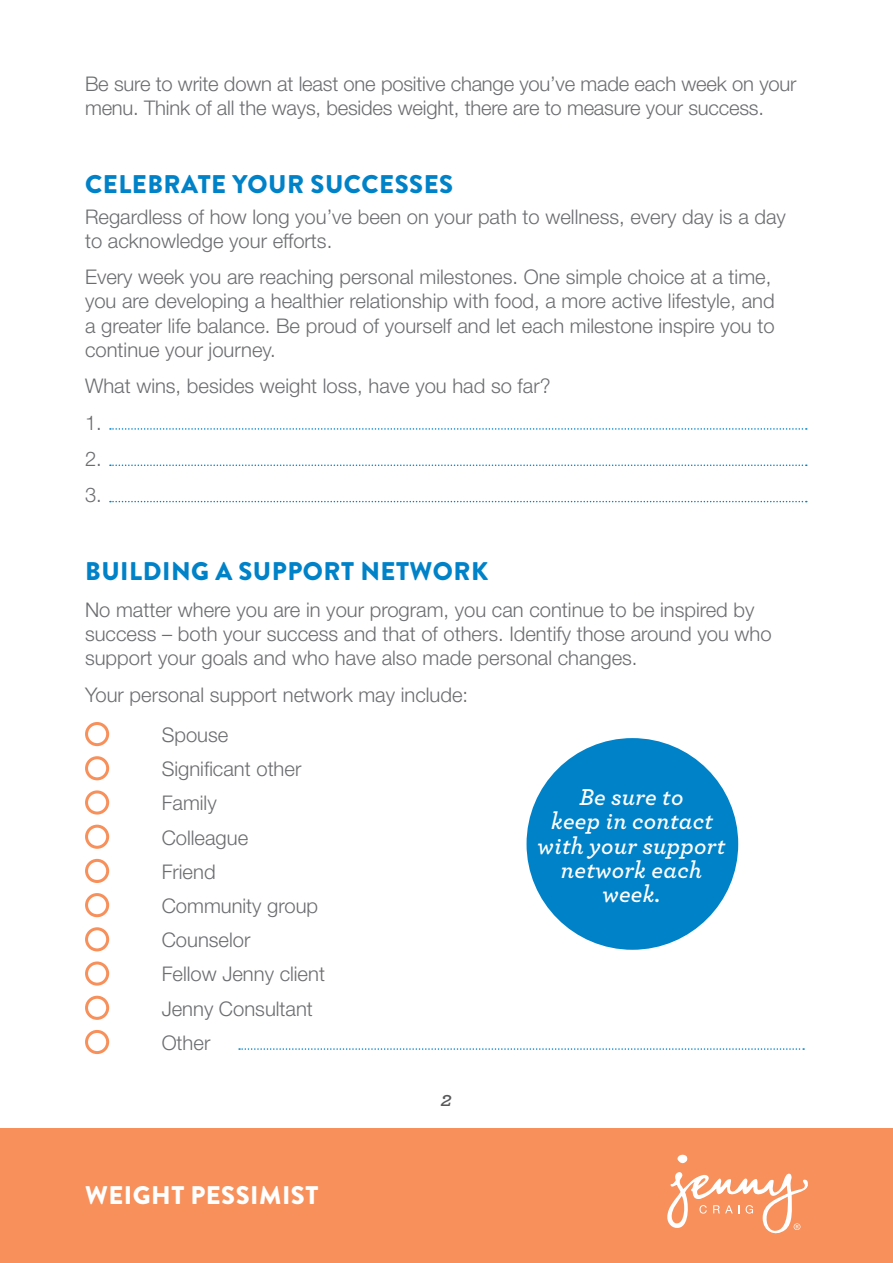
<style>
.page{position:relative;width:893px;height:1263px;background:#fff}
.page>*{position:absolute;margin:0;border:0;box-sizing:border-box;transform-origin:0 0}
.t1{font:900 25.5px "Brandon Grotesque";letter-spacing:.02em;color:#0082c8}
.t2{font:900 25.5px "Brandon Grotesque";letter-spacing:.02em;color:#fff}
.t3{font:italic 600 24.15px/24.2px "Archer";letter-spacing:.01em;color:#fff;text-align:center}
.t4{font:italic 600 21.3px "Archer";color:#57585a}
.t5{font:300 20.25px/34.2px "Helvetica Neue LT Std";color:#6c6d70}
</style>
<div class="page">
<div style="left:0;top:1129px;width:893px;height:134px;background:#f7905b"></div>
<svg style="left:667px;top:1155px;width:141px;height:78px"></svg>
<svg style="left:110px;top:428px;width:697px;height:2px"></svg>
<svg style="left:110px;top:464px;width:697px;height:2px"></svg>
<svg style="left:110px;top:501px;width:697px;height:1px"></svg>
<div style="left:85px;top:722px;width:24px;height:24px;border:3px solid #f7905b;border-radius:50%"></div>
<div style="left:85px;top:756px;width:24px;height:24px;border:3px solid #f7905b;border-radius:50%"></div>
<div style="left:85px;top:790px;width:24px;height:24px;border:3px solid #f7905b;border-radius:50%"></div>
<div style="left:85px;top:825px;width:24px;height:24px;border:3px solid #f7905b;border-radius:50%"></div>
<div style="left:85px;top:859px;width:24px;height:24px;border:3px solid #f7905b;border-radius:50%"></div>
<div style="left:85px;top:893px;width:24px;height:24px;border:3px solid #f7905b;border-radius:50%"></div>
<div style="left:85px;top:927px;width:24px;height:24px;border:3px solid #f7905b;border-radius:50%"></div>
<div style="left:85px;top:961px;width:24px;height:25px;border:3px solid #f7905b;border-radius:50%"></div>
<div style="left:85px;top:996px;width:24px;height:24px;border:3px solid #f7905b;border-radius:50%"></div>
<div style="left:85px;top:1030px;width:24px;height:24px;border:3px solid #f7905b;border-radius:50%"></div>
<svg style="left:239px;top:1048px;width:565px;height:2px"></svg>
<div style="left:527px;top:738px;width:211px;height:212px;background:#0082c8;border-radius:50%"></div>
<p class="t5" style="left:85px;top:71px;width:713px;line-height:24.3px">Be sure to write down at least one positive change you’ve made each week on your menu. Think of all the ways, besides weight, there are to measure your success.</p>
<p class="t1" style="left:85px;top:166px;width:369px">CELEBRATE YOUR SUCCESSES</p>
<p class="t5" style="left:85px;top:204px;width:702px;line-height:24.3px">Regardless of how long you’ve been on your path to wellness, every day is a day to acknowledge your efforts.</p>
<p class="t5" style="left:85px;top:264px;width:691px;line-height:24.3px">Every week you are reaching personal milestones. One simple choice at a time, you are developing a healthier relationship with food, a more active lifestyle, and a greater life balance. Be proud of yourself and let each milestone inspire you to continue your journey.</p>
<p class="t5" style="left:85px;top:368px;width:467px;line-height:36.3px">What wins, besides weight loss, have you had so far?<br>1.<br>2.<br>3.</p>
<p class="t1" style="left:85px;top:554px;width:405px">BUILDING A SUPPORT NETWORK</p>
<p class="t5" style="left:85px;top:597px;width:688px;line-height:24.3px">No matter where you are in your program, you can continue to be inspired by success – both your success and that of others. Identify those around you who support your goals and who have also made personal changes.</p>
<p class="t5" style="left:162px;top:674px;width:308px;line-height:40.2px;text-indent:-77px">Your personal support network may include:<br>Spouse</p>
<p class="t5" style="left:162px;top:751px;width:165px">Significant other<br>Family<br>Colleague<br>Friend<br>Community group<br>Counselor<br>Fellow Jenny client<br>Jenny Consultant<br>Other</p>
<p class="t3" style="left:538px;top:783px;width:189px">Be sure to<br>keep in contact with your support network each week.</p>
<p class="t2" style="left:85px;top:1177px;width:235px">WEIGHT PESSIMIST</p>
<p class="t4" style="left:441px;top:1083px;width:13px">2</p>
</div>
